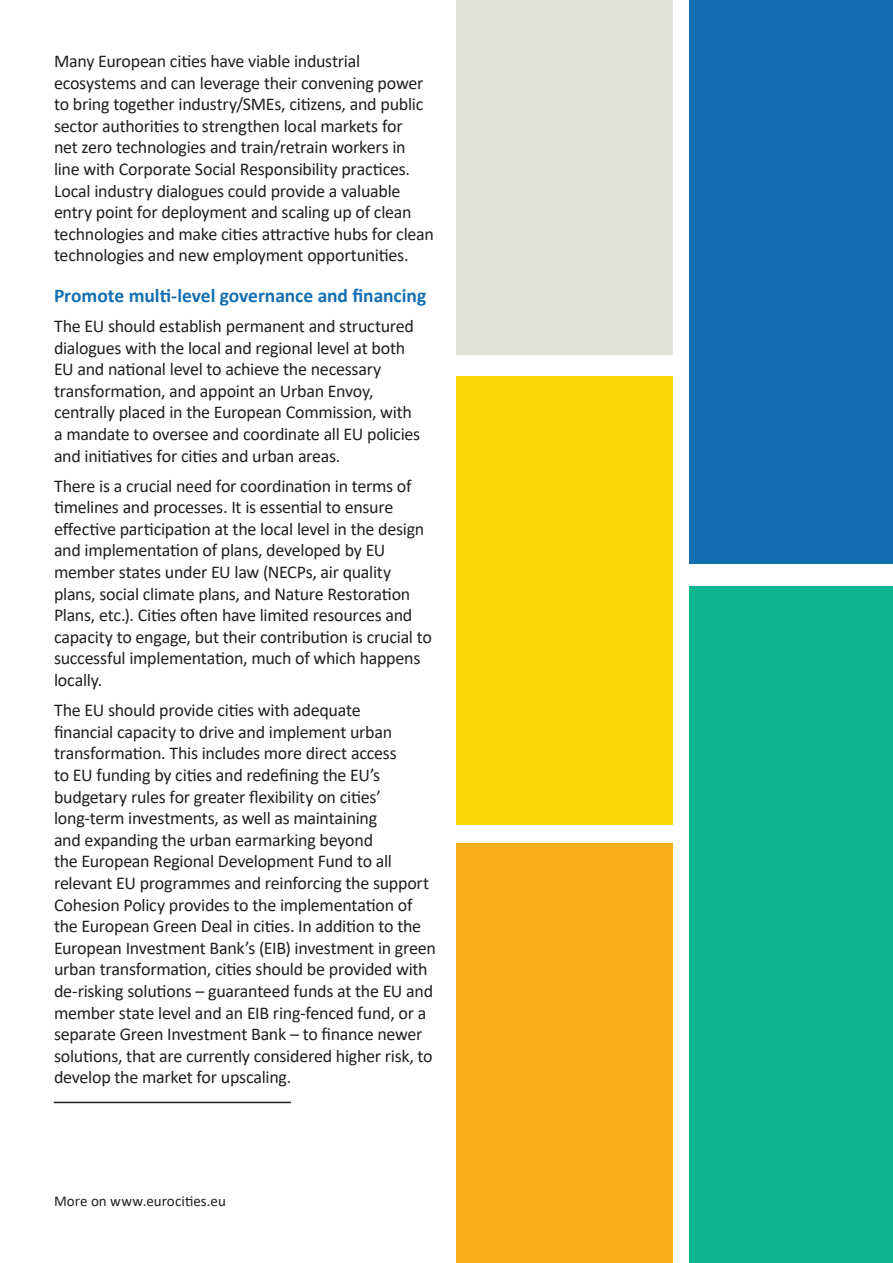
<style>
.page{position:relative;width:893px;height:1263px;background:#fff}
.page>*{position:absolute;margin:0;border:0;box-sizing:border-box;transform-origin:0 0}
.t1{font:700 19.5px "Calibri";letter-spacing:-.005em;color:#136fb1}
.t2{font:18px/21.6px "Calibri";letter-spacing:-.015em;color:#231f20}
.t3{font:15px "Calibri";letter-spacing:.005em;color:#231f20}
</style>
<div class="page">
<div style="left:456px;top:376px;width:217px;height:449px;background:#fbd705"></div>
<div style="left:456px;top:0;width:217px;height:354px;background:#e3e3de"></div>
<div style="left:456px;top:844px;width:217px;height:419px;background:#faaf18"></div>
<div style="left:689px;top:0;width:204px;height:563px;background:#136fb1"></div>
<div style="left:689px;top:587px;width:204px;height:676px;background:#0eb690"></div>
<hr style="left:54px;top:1102px;width:237px;height:1px;background:#231f20">
<p class="t2" style="left:54px;top:50px;width:381px">Many European cities have viable industrial ecosystems and can leverage their convening power to bring together industry/SMEs, citizens, and public sector authorities to strengthen local markets for<br>net zero technologies and train/retrain workers in line with Corporate Social Responsibility practices.<br>Local industry dialogues could provide a valuable entry point for deployment and scaling up of clean technologies and make cities attractive hubs for clean technologies and new employment opportunities.</p>
<p class="t1" style="left:54px;top:282px;width:374px">Promote multi-level governance and financing</p>
<p class="t2" style="left:54px;top:315px;width:368px">The EU should establish permanent and structured dialogues with the local and regional level at both EU and national level to achieve the necessary transformation, and appoint an Urban Envoy, centrally placed in the European Commission, with a mandate to oversee and coordinate all EU policies and initiatives for cities and urban areas.</p>
<p class="t2" style="left:54px;top:474px;width:379px">There is a crucial need for coordination in terms of timelines and processes. It is essential to ensure effective participation at the local level in the design and implementation of plans, developed by EU member states under EU law (NECPs, air quality plans, social climate plans, and Nature Restoration Plans, etc.). Cities often have limited resources and capacity to engage, but their contribution is crucial to successful implementation, much of which happens locally.</p>
<p class="t2" style="left:54px;top:699px;width:383px">The EU should provide cities with adequate<br>financial capacity to drive and implement urban transformation. This includes more direct access<br>to EU funding by cities and redefining the EU’s budgetary rules for greater flexibility on cities’ long-term investments, as well as maintaining<br>and expanding the urban earmarking beyond<br>the European Regional Development Fund to all relevant EU programmes and reinforcing the support Cohesion Policy provides to the implementation of the European Green Deal in cities. In addition to the European Investment Bank’s (EIB) investment in green urban transformation, cities should be provided with de-risking solutions – guaranteed funds at the EU and member state level and an EIB ring-fenced fund, or a separate Green Investment Bank – to finance newer solutions, that are currently considered higher risk, to develop the market for upscaling.</p>
<p class="t3" style="left:54px;top:1190px;width:173px">More on www.eurocities.eu</p>
</div>
